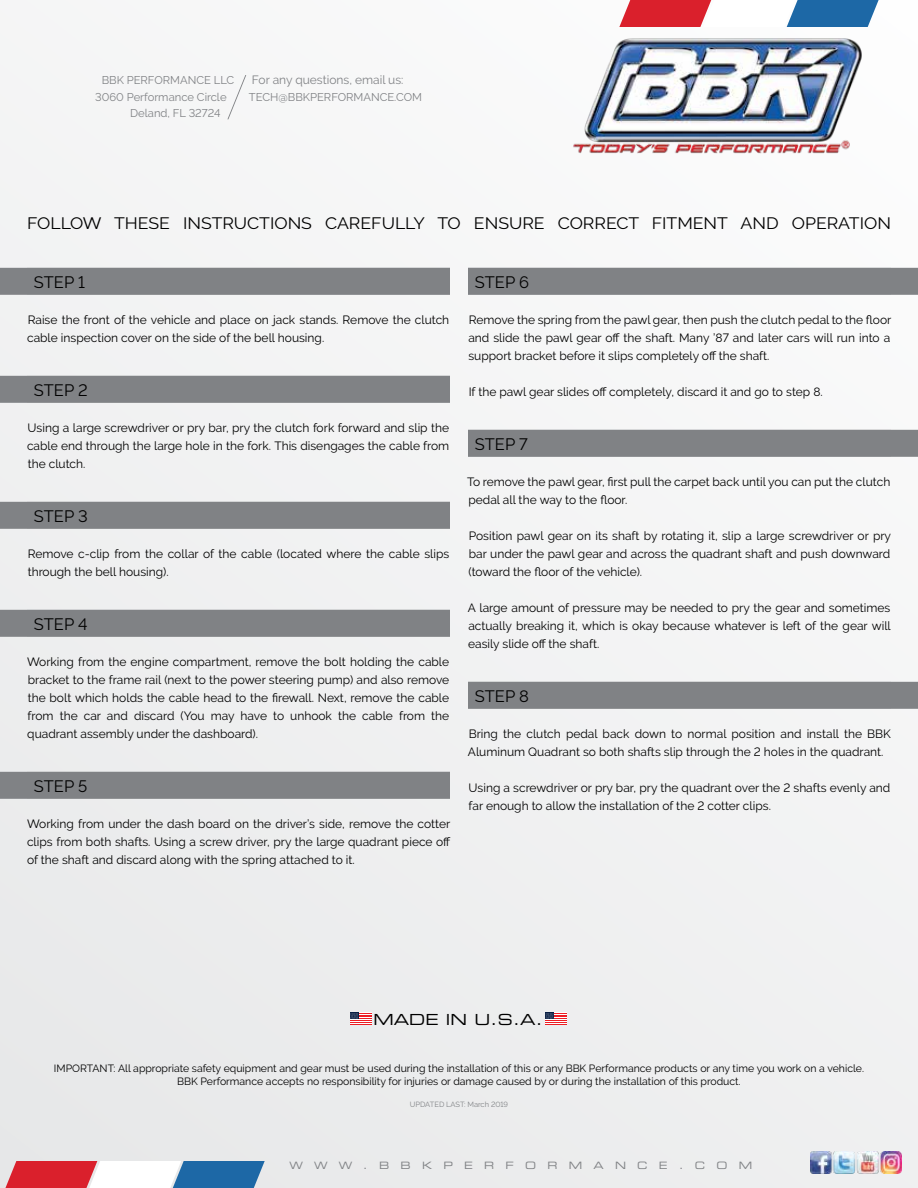
<style>
.page{position:relative;width:918px;height:1188px;background:#f2f2f3}
.page>*{position:absolute;margin:0;border:0;box-sizing:border-box;transform-origin:0 0}
.t1{font:16.5px "Raleway";color:#000;scale:1.07 1}
.t2{font:16.5px "Raleway";color:#000}
.t3{font:15.3px "Eurostile Extended Two";color:#000}
.t4{font:12px/18px "Raleway";color:#000}
.t5{font:12px "Raleway";color:#808285}
.t6{font:11.25px "Raleway";color:#808285}
.t7{font:10.5px/12.6px "Raleway";color:#000;text-align:center}
.t8{font:10.2px "Eurostile Extended Two";letter-spacing:1.11em;color:#808285}
.t9{font:7.5px "Raleway";color:#808285}
</style>
<div class="page">
<svg style="left:619px;top:0;width:265px;height:27px"></svg>
<svg style="left:0;top:1161px;width:265px;height:27px"></svg>
<img style="left:573px;top:37px;width:290px;height:117px">
<svg style="left:227px;top:75px;width:19px;height:45px"></svg>
<svg style="left:545px;top:1013px;width:22px;height:12px"></svg>
<svg style="left:350px;top:1013px;width:21px;height:12px"></svg>
<img style="left:810px;top:1152px;width:92px;height:21px">
<div style="left:468px;top:682px;width:450px;height:27px;background:#808285"></div>
<div style="left:468px;top:430px;width:450px;height:27px;background:#808285"></div>
<div style="left:468px;top:268px;width:450px;height:27px;background:#808285"></div>
<div style="left:0;top:772px;width:450px;height:27px;background:#808285"></div>
<div style="left:0;top:610px;width:450px;height:27px;background:#808285"></div>
<div style="left:0;top:502px;width:450px;height:27px;background:#808285"></div>
<div style="left:0;top:376px;width:450px;height:27px;background:#808285"></div>
<div style="left:0;top:268px;width:450px;height:27px;background:#808285"></div>
<p class="t6" style="left:102px;top:74px;width:134px">BBK PERFORMANCE LLC</p>
<p class="t6" style="left:95px;top:90px;width:133px">3060 Performance Circle</p>
<p class="t6" style="left:130px;top:107px;width:92px">Deland, FL 32724</p>
<p class="t5" style="left:252px;top:73px;width:153px">For any questions, email us:</p>
<p class="t6" style="left:249px;top:90px;width:175px">TECH@BBKPERFORMANCE.COM</p>
<h1 class="t1" style="left:27px;top:214px;width:809px">FOLLOW THESE INSTRUCTIONS CAREFULLY TO ENSURE CORRECT FITMENT AND OPERATION</h1>
<p class="t2" style="left:34px;top:273px;width:52px">STEP 1</p>
<p class="t4" style="left:27px;top:311px;width:424px">Raise the front of the vehicle and place on jack stands. Remove the clutch cable inspection cover on the side of the bell housing.</p>
<p class="t2" style="left:34px;top:381px;width:55px">STEP 2</p>
<p class="t4" style="left:27px;top:419px;width:424px;text-align:justify">Using a large screwdriver or pry bar, pry the clutch fork forward and slip the cable end through the large hole in the fork. This disengages the cable from the clutch.</p>
<p class="t2" style="left:34px;top:507px;width:55px">STEP 3</p>
<p class="t4" style="left:28px;top:545px;width:423px">Remove c-clip from the collar of the cable (located where the cable slips through the bell housing).</p>
<p class="t2" style="left:34px;top:615px;width:55px">STEP 4</p>
<p class="t4" style="left:27px;top:653px;width:424px">Working from the engine compartment, remove the bolt holding the cable bracket to the frame rail (next to the power steering pump) and also remove</p>
<p class="t4" style="left:28px;top:689px;width:423px">the bolt which holds the cable head to the firewall. Next, remove the cable</p>
<p class="t4" style="left:27px;top:707px;width:423px">from the car and discard (You may have to unhook the cable from the quadrant assembly under the dashboard).</p>
<p class="t2" style="left:34px;top:777px;width:55px">STEP 5</p>
<p class="t4" style="left:27px;top:815px;width:425px">Working from under the dash board on the driver’s side, remove the cotter</p>
<p class="t4" style="left:27px;top:833px;width:425px">clips from both shafts. Using a screw driver, pry the large quadrant piece off</p>
<p class="t4" style="left:27px;top:851px;width:329px">of the shaft and discard along with the spring attached to it.</p>
<p class="t2" style="left:475px;top:273px;width:56px">STEP 6</p>
<p class="t4" style="left:468px;top:311px;width:424px;text-align:justify">Remove the spring from the pawl gear, then push the clutch pedal to the floor and slide the pawl gear off the shaft. Many ’87 and later cars will run into a support bracket before it slips completely off the shaft.</p>
<p class="t4" style="left:469px;top:383px;width:356px">If the pawl gear slides off completely, discard it and go to step 8.</p>
<p class="t2" style="left:475px;top:435px;width:54px">STEP 7</p>
<p class="t4" style="left:467px;top:473px;width:425px">To remove the pawl gear, first pull the carpet back until you can put the clutch pedal all the way to the floor.</p>
<p class="t4" style="left:469px;top:527px;width:424px">Position pawl gear on its shaft by rotating it, slip a large screwdriver or pry bar under the pawl gear and across the quadrant shaft and push downward</p>
<p class="t4" style="left:468px;top:563px;width:175px">(toward the floor of the vehicle).</p>
<p class="t4" style="left:468px;top:599px;width:424px">A large amount of pressure may be needed to pry the gear and sometimes actually breaking it, which is okay because whatever is left of the gear will</p>
<p class="t4" style="left:468px;top:635px;width:133px">easily slide off the shaft.</p>
<p class="t2" style="left:475px;top:687px;width:55px">STEP 8</p>
<p class="t4" style="left:468px;top:725px;width:425px">Bring the clutch pedal back down to normal position and install the BBK<br>Aluminum Quadrant so both shafts slip through the 2 holes in the quadrant.</p>
<p class="t4" style="left:469px;top:779px;width:423px">Using a screwdriver or pry bar, pry the quadrant over the 2 shafts evenly and far enough to allow the installation of the 2 cotter clips.</p>
<p class="t3" style="left:373px;top:1009px;width:171px">MADE IN U.S.A.</p>
<p class="t7" style="left:54px;top:1062px;width:812px">IMPORTANT: All appropriate safety equipment and gear must be used during the installation of this or any BBK Performance products or any time you work on a vehicle.<br>BBK Performance accepts no responsibility for injuries or damage caused by or during the installation of this product.</p>
<p class="t9" style="left:410px;top:1100px;width:100px">UPDATED LAST: March 2019</p>
<p class="t8" style="left:289px;top:1158px;width:464px">WWW.BBKPERFORMANCE.COM</p>
</div>
